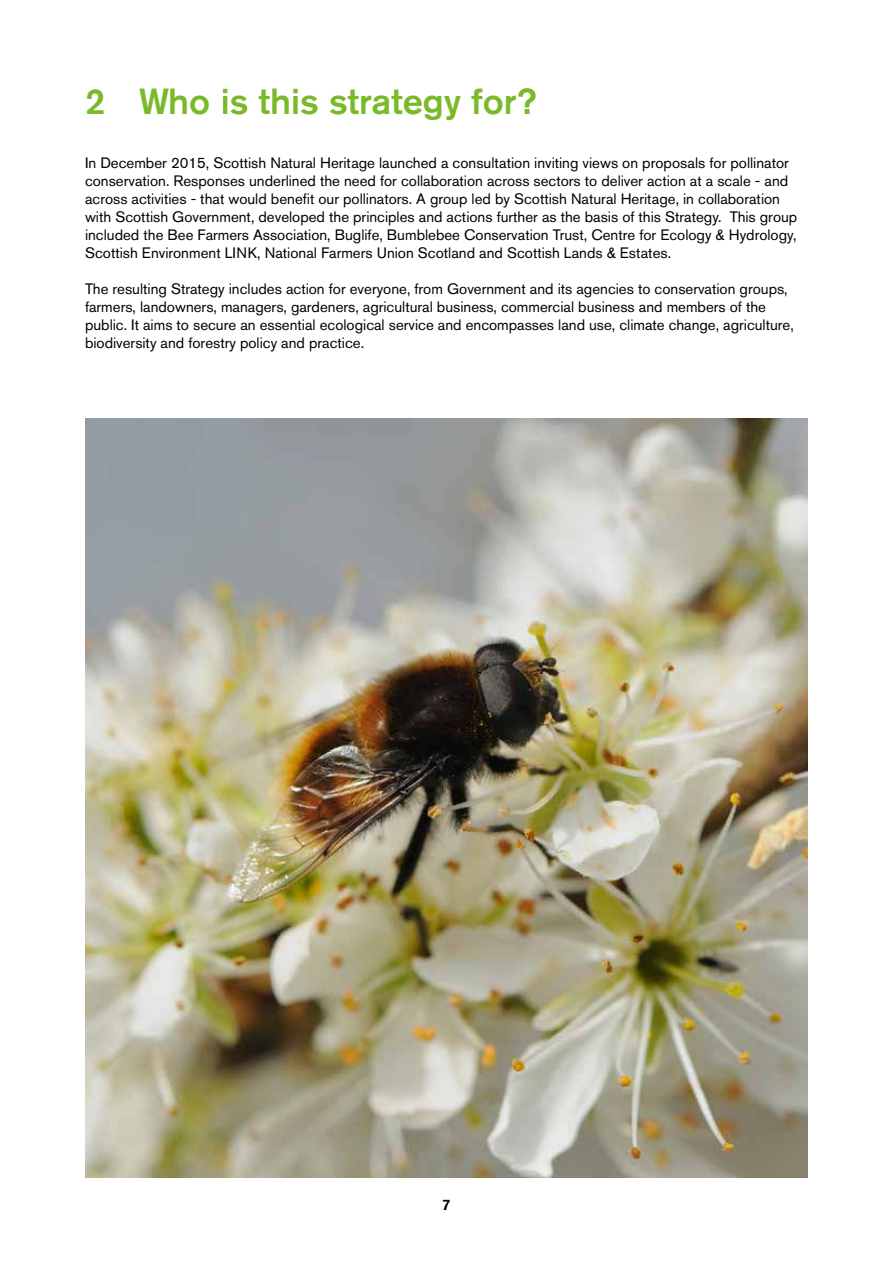
<style>
.page{position:relative;width:893px;height:1263px;background:#fff}
.page>*{position:absolute;margin:0;border:0;box-sizing:border-box;transform-origin:0 0}
.t1{font:500 36px "Akzidenz Grotesk BE";color:#7ab929}
.t2{font:15px/18px "Akzidenz Grotesk BE";color:#000}
.t3{font:500 15px "Akzidenz Grotesk BE";color:#000}
</style>
<div class="page">
<img style="left:85px;top:419px;width:723px;height:759px">
<h1 class="t1" style="left:85px;top:79px;width:453px">2 Who is this strategy for?</h1>
<p class="t2" style="left:85px;top:153px;width:714px">In December 2015, Scottish Natural Heritage launched a consultation inviting views on proposals for pollinator conservation. Responses underlined the need for collaboration across sectors to deliver action at a scale - and across activities - that would benefit our pollinators. A group led by Scottish Natural Heritage, in collaboration with Scottish Government, developed the principles and actions further as the basis of this Strategy. This group included the Bee Farmers Association, Buglife, Bumblebee Conservation Trust, Centre for Ecology &amp; Hydrology, Scottish Environment LINK, National Farmers Union Scotland and Scottish Lands &amp; Estates.</p>
<p class="t2" style="left:85px;top:279px;width:710px">The resulting Strategy includes action for everyone, from Government and its agencies to conservation groups, farmers, landowners, managers, gardeners, agricultural business, commercial business and members of the public. It aims to secure an essential ecological service and encompasses land use, climate change, agriculture, biodiversity and forestry policy and practice.</p>
<p class="t3" style="left:442px;top:1196px;width:10px">7</p>
</div>
